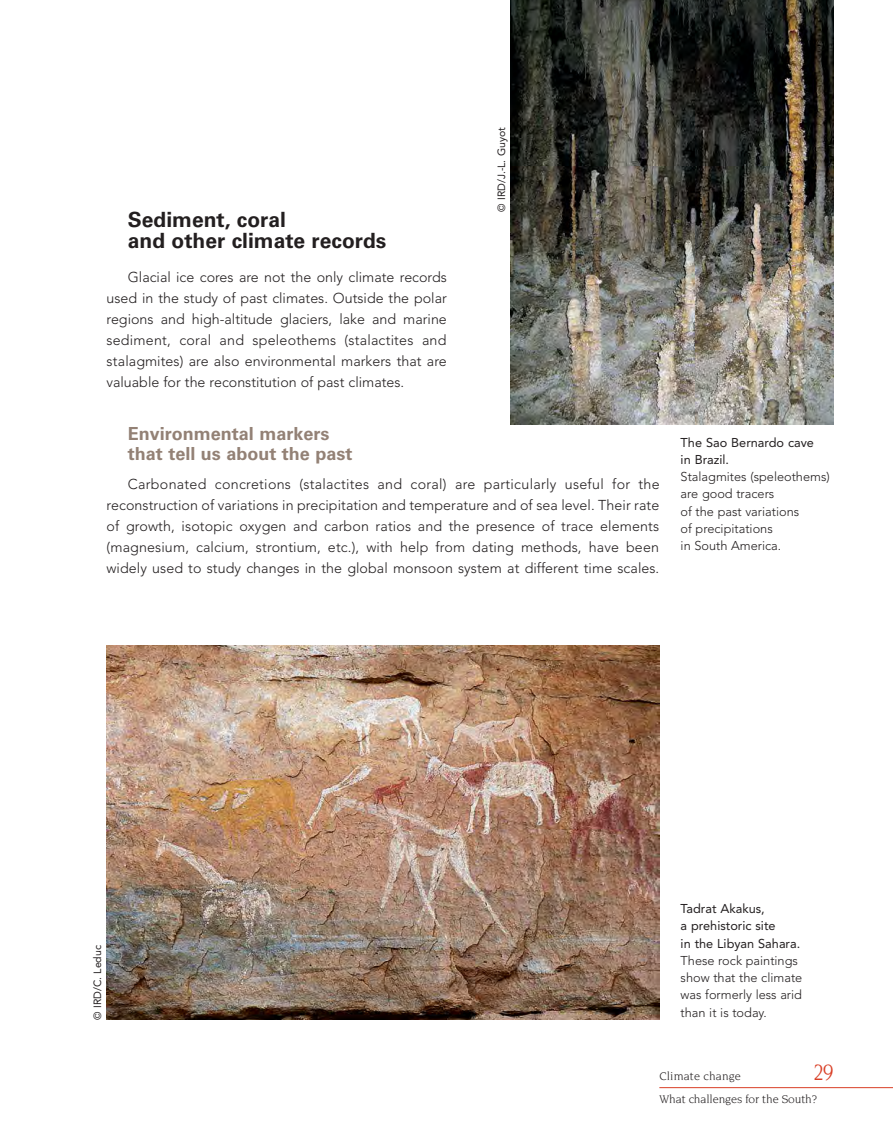
<style>
.page{position:relative;width:893px;height:1148px;background:#fff}
.page>*{position:absolute;margin:0;border:0;box-sizing:border-box;transform-origin:0 0}
.t1{font:24px "Novarese";color:#d93f26;scale:.9 1}
.t2{font:700 21px/21px "Univers";color:#231f20}
.t3{font:700 18px/19.5px "Univers";color:#938175}
.t4{font:300 14.25px/21px "Avenir";letter-spacing:.005em;color:#231f20;text-align:justify}
.t5{font:300 12.75px/17.2px "Avenir";color:#231f20}
.t6{font:12.75px/17.2px "Avenir";color:#231f20}
.t7{font:12px "Novarese";letter-spacing:-.01em;color:#231f20}
.t8{font:12px "Novarese";letter-spacing:.01em;color:#231f20}
.t9{font:10.5px "Avenir";color:#231f20}
</style>
<div class="page">
<hr style="left:659px;top:1087px;width:233px;height:1px;background:#d93f26">
<img style="left:510px;top:0;width:323px;height:424px">
<img style="left:107px;top:645px;width:552px;height:374px">
<p class="t9" style="left:497px;top:212px;width:86px;rotate:-90deg">© IRD/J.-L. Guyot</p>
<h2 class="t2" style="left:128px;top:211px;width:260px">Sediment, coral<br>and other climate records</h2>
<p class="t4" style="left:107px;top:267px;width:342px;text-indent:21px">Glacial ice cores are not the only climate records used in the study of past climates. Outside the polar regions and high-altitude glaciers, lake and marine sediment, coral and speleothems (stalactites and stalagmites) are also environmental markers that are valuable for the reconstitution of past climates.</p>
<p class="t3" style="left:128px;top:425px;width:226px">Environmental markers that tell us about the past</p>
<p class="t4" style="left:106px;top:475px;width:554px;text-indent:21px">Carbonated concretions (stalactites and coral) are particularly useful for the reconstruction of variations in precipitation and temperature and of sea level. Their rate of growth, isotopic oxygen and carbon ratios and the presence of trace elements (magnesium, calcium, strontium, etc.), with help from dating methods, have been widely used to study changes in the global monsoon system at different time scales.</p>
<p class="t6" style="left:680px;top:434px;width:135px">The Sao Bernardo cave in Brazil.</p>
<p class="t5" style="left:680px;top:469px;width:151px">Stalagmites (speleothems) are good tracers<br>of the past variations<br>of precipitations<br>in South America.</p>
<p class="t9" style="left:93px;top:1019px;width:76px;rotate:-90deg">© IRD/C. Leduc</p>
<p class="t6" style="left:680px;top:901px;width:121px">Tadrat Akakus,<br>a prehistoric site<br>in the Libyan Sahara.</p>
<p class="t5" style="left:680px;top:952px;width:123px">These rock paintings show that the climate was formerly less arid than it is today.</p>
<p class="t8" style="left:659px;top:1071px;width:83px">Climate change</p>
<h1 class="t1" style="left:813px;top:1062px;width:24px">29</h1>
<p class="t7" style="left:659px;top:1093px;width:159px">What challenges for the South?</p>
</div>
